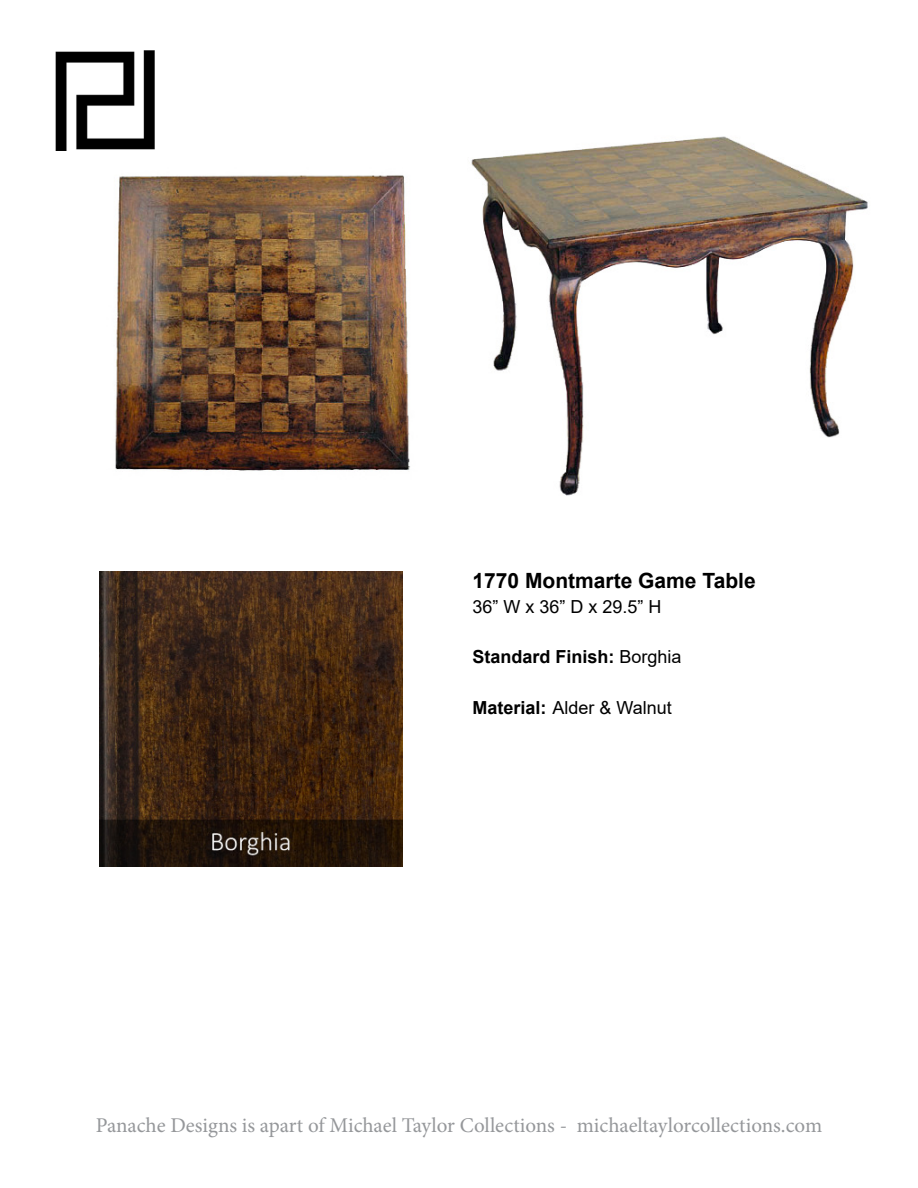
<style>
.page{position:relative;width:918px;height:1188px;background:#fff}
.page>*{position:absolute;margin:0;border:0;box-sizing:border-box;transform-origin:0 0}
.t1{font:21px "Minion Pro";color:#95979a}
.t2{font:700 21px "Arial";color:#000}
.t3{font:18px "Arial";color:#000}
.t4{font:700 18px "Arial";color:#000}
.s1{font-weight:400}
.s2{font-weight:700}
</style>
<div class="page">
<img style="left:55px;top:50px;width:100px;height:101px">
<img style="left:471px;top:136px;width:397px;height:360px">
<img style="left:115px;top:175px;width:295px;height:296px">
<img style="left:100px;top:571px;width:302px;height:296px">
<p class="t2" style="left:472px;top:568px;width:285px">1770 Montmarte Game Table</p>
<p class="t3" style="left:472px;top:600px;width:191px">36” W x 36” D x 29.5” H</p>
<p class="t4" style="left:472px;top:647px;width:211px">Standard Finish: <span class="s1">Borghia</span></p>
<p class="t3" style="left:472px;top:701px;width:201px"><span class="s2">Material:</span> Alder &amp; Walnut</p>
<p class="t1" style="left:96px;top:1117px;width:728px">Panache Designs is apart of Michael Taylor Collections - michaeltaylorcollections.com</p>
</div>
